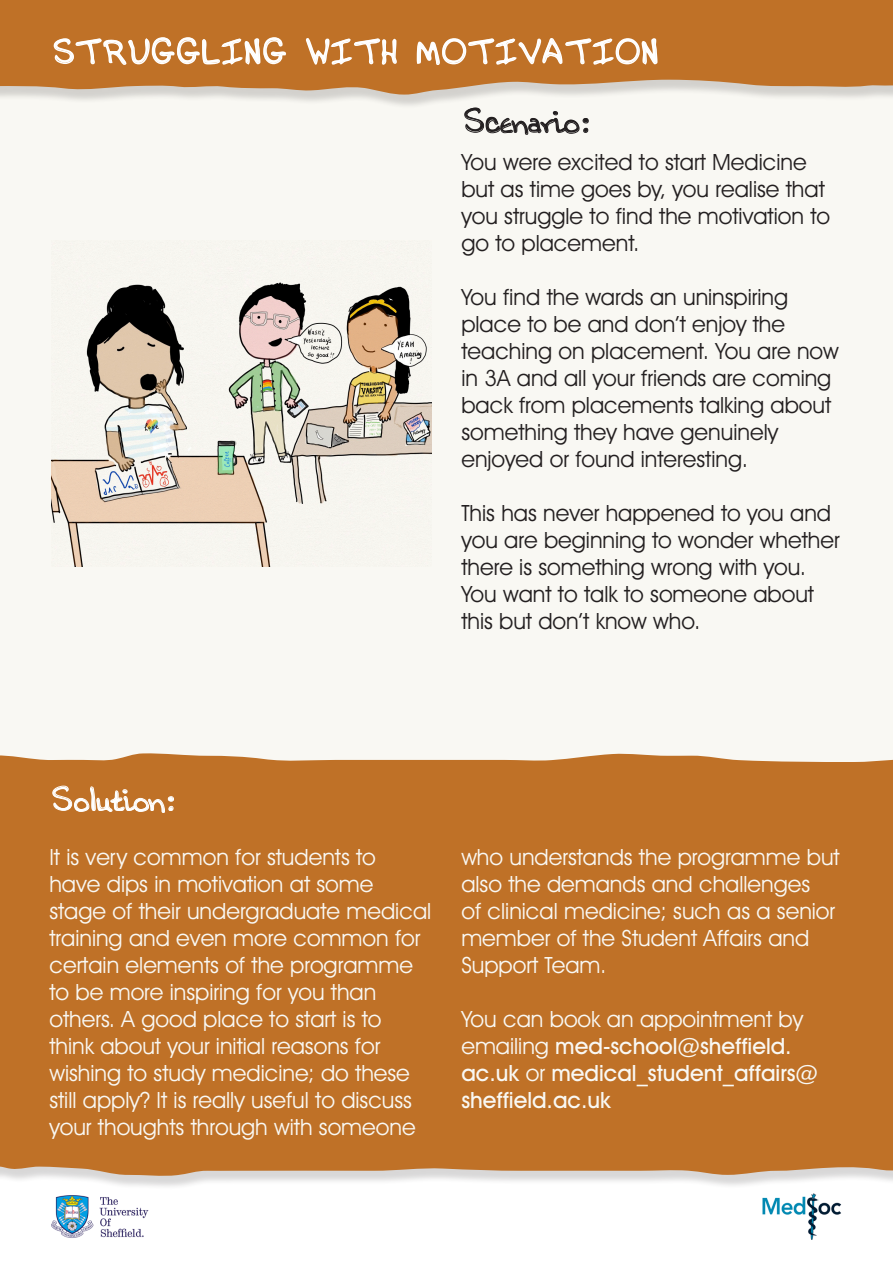
<style>
.page{position:relative;width:893px;height:1263px;background:#fff}
.page>*{position:absolute;margin:0;border:0;box-sizing:border-box;transform-origin:0 0}
.t1{font:36px "Austins Hand";letter-spacing:-.04em;color:#fff}
.t2{font:36px "Austins Hand";color:#231f20}
.t3{font:36px "Austins Hand";color:#fff}
.t4{font:22.5px/27px "Avant Garde IT Cby BT";color:#f9f8f3}
.t5{font:22.5px/27px "Avant Garde IT Cby BT";color:#231f20}
.t6{font:500 22.5px/27px "Avant Garde IT Cby BT";color:#f9f8f3}
.s1{font-weight:400}
</style>
<div class="page">
<div style="left:0;top:0;width:893px;height:876px;background:#f9f8f3"></div>
<div style="left:0;top:755px;width:893px;height:435px;background:#231f20;opacity:.18"></div>
<div style="left:0;top:753px;width:893px;height:424px;background:#bf7127"></div>
<svg style="left:464px;top:109px;width:124px;height:26px"></svg>
<svg style="left:53px;top:786px;width:121px;height:26px;background:#cb8b50"></svg>
<div style="left:0;top:0;width:893px;height:109px;background:#231f20;opacity:.18"></div>
<svg style="left:0;top:0;width:893px;height:95px;background:#c27e3d"></svg>
<img style="left:51px;top:282px;width:381px;height:284px">
<svg style="left:53px;top:9px;width:234px;height:57px;background:#c78343"></svg>
<svg style="left:305px;top:37px;width:93px;height:29px;background:#ce935b"></svg>
<svg style="left:416px;top:37px;width:242px;height:29px;background:#ce935b"></svg>
<img style="left:762px;top:1193px;width:80px;height:46px">
<img style="left:51px;top:1195px;width:98px;height:43px">
<p class="t1" style="left:51px;top:30px;width:609px">STRUGGLING WITH MOTIVATION</p>
<p class="t2" style="left:461px;top:99px;width:130px">Scenario:</p>
<p class="t5" style="left:461px;top:148px;width:370px">You were excited to start Medicine but as time goes by, you realise that you struggle to find the motivation to go to placement.</p>
<p class="t5" style="left:461px;top:283px;width:379px">You find the wards an uninspiring place to be and don’t enjoy the teaching on placement. You are now in 3A and all your friends are coming back from placements talking about something they have genuinely enjoyed or found interesting.</p>
<p class="t5" style="left:461px;top:499px;width:380px">This has never happened to you and you are beginning to wonder whether there is something wrong with you.<br>You want to talk to someone about this but don’t know who.</p>
<p class="t3" style="left:49px;top:777px;width:127px">Solution:</p>
<p class="t4" style="left:49px;top:843px;width:383px">It is very common for students to have dips in motivation at some stage of their undergraduate medical training and even more common for certain elements of the programme to be more inspiring for you than others. A good place to start is to think about your initial reasons for wishing to study medicine; do these still apply? It is really useful to discuss your thoughts through with someone</p>
<p class="t4" style="left:461px;top:843px;width:380px">who understands the programme but also the demands and challenges<br>of clinical medicine; such as a senior member of the Student Affairs and<br>Support Team.</p>
<p class="t6" style="left:461px;top:1005px;width:358px"><span class="s1">You can book an appointment by emailing</span> med-school@sheffield. ac.uk <span class="s1">or</span> medical_student_affairs@ sheffield.ac.uk</p>
</div>
